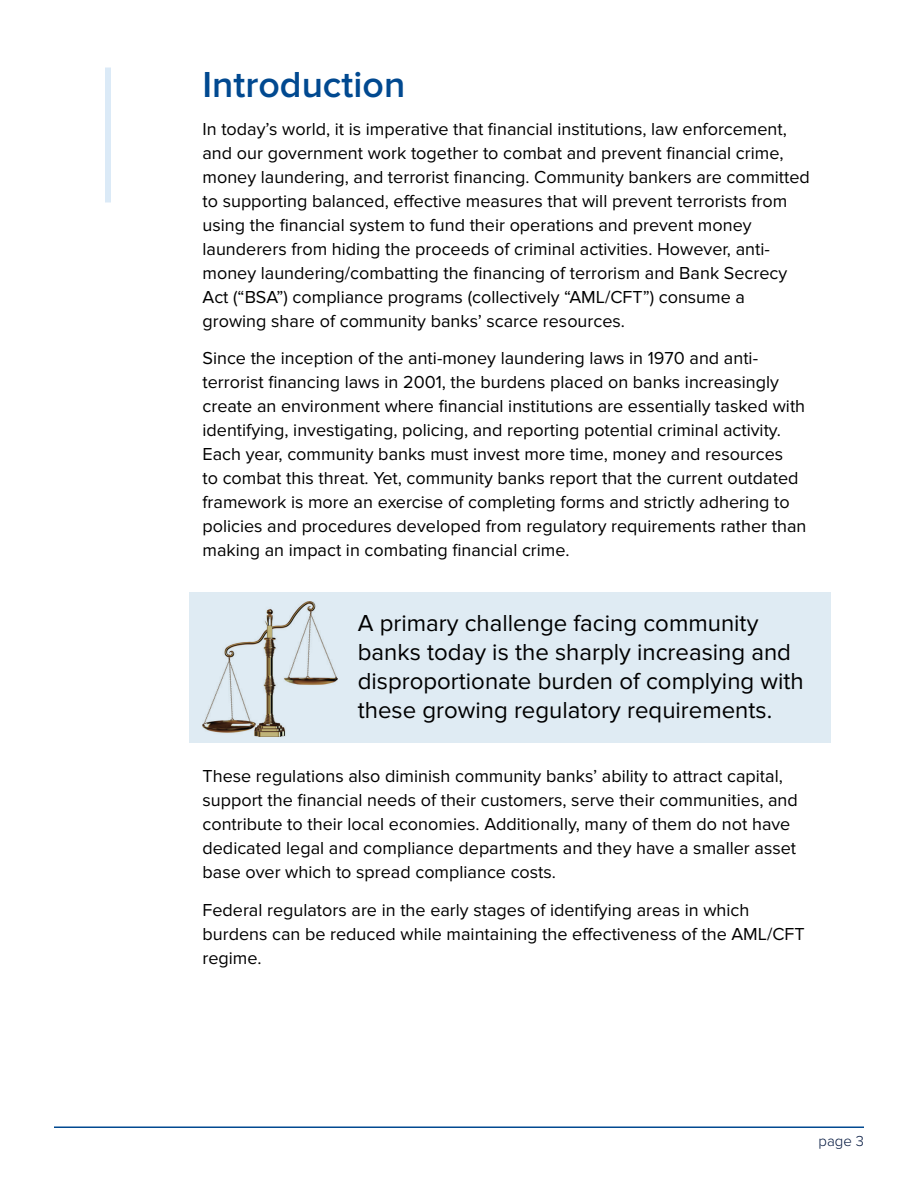
<style>
.page{position:relative;width:918px;height:1188px;background:#fff}
.page>*{position:absolute;margin:0;border:0;box-sizing:border-box;transform-origin:0 0}
.section_headers{font:600 37.5px "Proxima Nova";color:#014990}
.text{font:24px/28.8px "Proxima Nova";color:#000}
.text-2{font:18px/24px "Proxima Nova";color:#000}
.t1{font:300 15px "Proxima Nova";color:#02163e}
</style>
<div class="page">
<hr style="left:54px;top:1126px;width:810px;height:2px;background:#014990">
<div style="left:189px;top:592px;width:642px;height:151px;background:#dfebf3"></div>
<img style="left:202px;top:601px;width:135px;height:135px">
<div style="left:105px;top:68px;width:6px;height:134px;background:#dbeaf7"></div>
<p class="section_headers" style="left:202px;top:63px;width:204px">Introduction</p>
<p class="text-2" style="left:202px;top:117px;width:609px">In today’s world, it is imperative that financial institutions, law enforcement, and our government work together to combat and prevent financial crime, money laundering, and terrorist financing. Community bankers are committed to supporting balanced, effective measures that will prevent terrorists from using the financial system to fund their operations and prevent money launderers from hiding the proceeds of criminal activities. However, anti&shy;money laundering/combatting the financing of terrorism and Bank Secrecy Act (“BSA”) compliance programs (collectively “AML/CFT”) consume a growing share of community banks’ scarce resources.</p>
<p class="text-2" style="left:202px;top:346px;width:606px">Since the inception of the anti-money laundering laws in 1970 and anti&shy;terrorist financing laws in 2001, the burdens placed on banks increasingly create an environment where financial institutions are essentially tasked with identifying, investigating, policing, and reporting potential criminal activity.<br>Each year, community banks must invest more time, money and resources<br>to combat this threat. Yet, community banks report that the current outdated framework is more an exercise of completing forms and strictly adhering to policies and procedures developed from regulatory requirements rather than making an impact in combating financial crime.</p>
<p class="text" style="left:358px;top:609px;width:448px">A primary challenge facing community banks today is the sharply increasing and disproportionate burden of complying with these growing regulatory requirements.</p>
<p class="text-2" style="left:202px;top:765px;width:597px">These regulations also diminish community banks’ ability to attract capital, support the financial needs of their customers, serve their communities, and contribute to their local economies. Additionally, many of them do not have dedicated legal and compliance departments and they have a smaller asset base over which to spread compliance costs.</p>
<p class="text-2" style="left:202px;top:898px;width:604px">Federal regulators are in the early stages of identifying areas in which burdens can be reduced while maintaining the effectiveness of the AML/CFT regime.</p>
<p class="t1" style="left:819px;top:1132px;width:47px">page 3</p>
</div>
